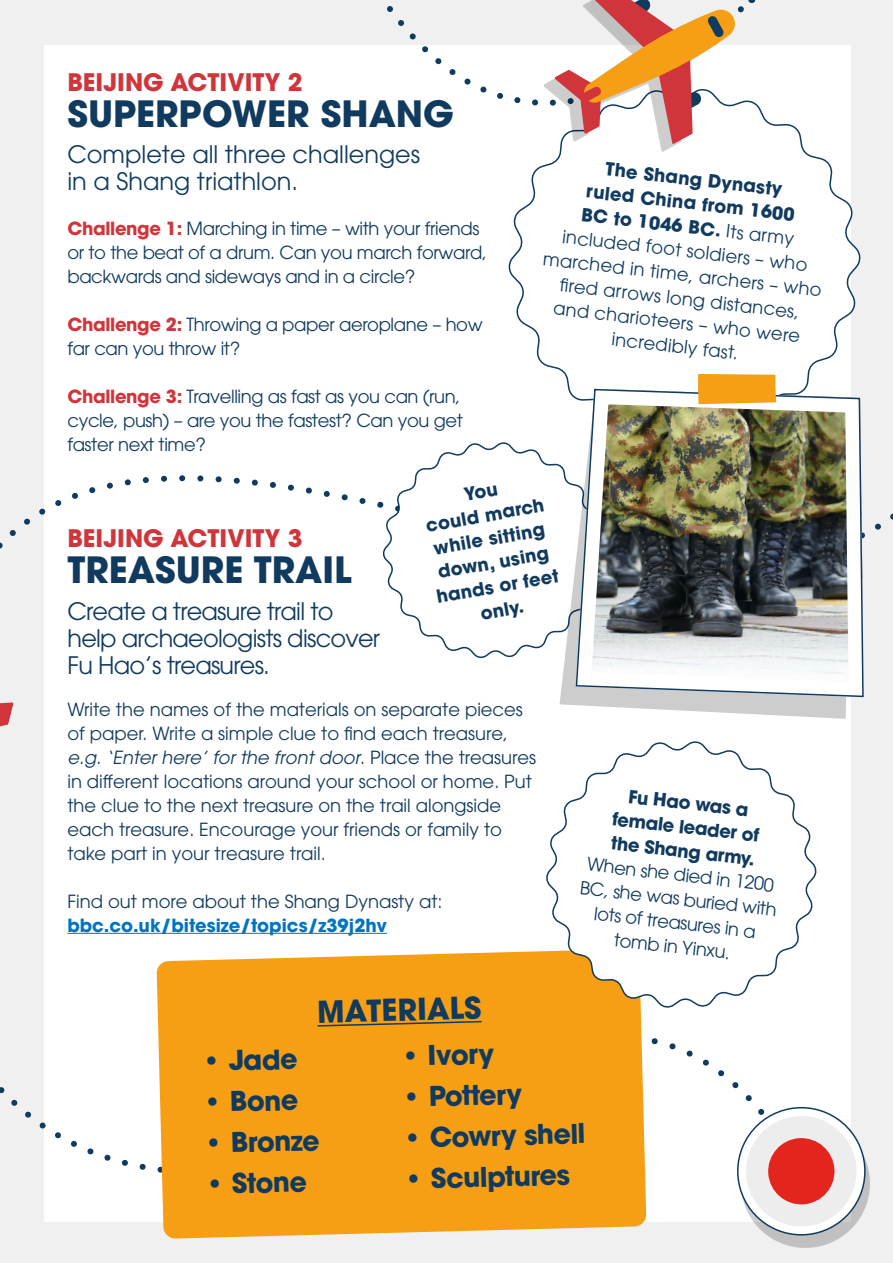
<style>
.page{position:relative;width:893px;height:1263px;background:#f0f0f1}
.page>*{position:absolute;margin:0;border:0;box-sizing:border-box;transform-origin:0 0}
.E_Hedaer{font:700 36px "ITC Avant Garde Pro";color:#103a5e}
.E_Hedaer-2{font:700 30px "ITC Avant Garde Pro";color:#103a5e}
.Body{font:700 27px "ITC Avant Garde Pro";color:#103a5e}
.Body-2{font:24px/27px "ITC Avant Garde Pro";letter-spacing:-.03em;color:#103a5e}
.Body-3{font:24px/27px "ITC Avant Garde Pro";color:#103a5e}
.E_Hedaer-3{font:700 24px "ITC Avant Garde Pro";color:#d0353b}
.Body-4{font:18px/24px "ITC Avant Garde Pro";color:#103a5e}
.Body-5{font:18px/24px "ITC Avant Garde Pro";letter-spacing:-.02em;color:#103a5e}
.t1{font:700 18px/24px "ITC Avant Garde Pro";color:#103a5e;text-align:center}
.s1{font-weight:700;color:#d0353b}
.s2{font-weight:700}
.s3{font-style:italic}
.s4{font-weight:700;color:#0075bf}
</style>
<div class="page">
<div style="left:44px;top:46px;width:807px;height:1176px;background:#fff"></div>
<svg style="left:651px;top:1038px;width:101px;height:59px"></svg>
<svg style="left:371px;top:0;width:382px;height:99px"></svg>
<div style="left:741px;top:1119px;width:129px;height:129px;background:#000;opacity:.2"></div>
<svg style="left:737px;top:1097px;width:133px;height:146px"></svg>
<hr style="left:67px;top:933px;width:320px;height:1px;background:#0075bf">
<div style="left:157px;top:951px;width:489px;height:288px;background:#f69f14"></div>
<svg style="left:316px;top:1020px;width:167px;height:7px"></svg>
<svg style="left:544px;top:741px;width:273px;height:268px"></svg>
<svg style="left:381px;top:442px;width:178px;height:217px"></svg>
<svg style="left:506px;top:87px;width:355px;height:300px"></svg>
<svg style="left:559px;top:464px;width:287px;height:255px"></svg>
<svg style="left:568px;top:381px;width:297px;height:324px"></svg>
<img style="left:575px;top:388px;width:289px;height:310px">
<svg style="left:698px;top:374px;width:78px;height:30px;background:#f6a31e"></svg>
<div style="left:544px;top:0;width:180px;height:151px;background:#000;opacity:.2"></div>
<svg style="left:555px;top:0;width:182px;height:144px"></svg>
<svg style="left:0;top:702px;width:14px;height:25px"></svg>
<p class="E_Hedaer-3" style="left:67px;top:67px;width:237px">BEIJING ACTIVITY 2</p>
<p class="E_Hedaer" style="left:67px;top:90px;width:388px">SUPERPOWER SHANG</p>
<p class="Body-3" style="left:67px;top:141px;width:354px">Complete all three challenges in a Shang triathlon.</p>
<p class="Body-5" style="left:67px;top:217px;width:421px"><span class="s1">Challenge 1:</span> Marching in time – with your friends or to the beat of a drum. Can you march forward, backwards and sideways and in a circle?</p>
<p class="Body-5" style="left:67px;top:313px;width:417px"><span class="s1">Challenge 2:</span> Throwing a paper aeroplane – how far can you throw it?</p>
<p class="Body-5" style="left:67px;top:385px;width:397px"><span class="s1">Challenge 3:</span> Travelling as fast as you can (run, cycle, push) – are you the fastest? Can you get faster next time?</p>
<p class="Body-4" style="left:554px;top:152px;width:282px;text-align:center;rotate:6deg"><span class="s2">The Shang Dynasty<br>ruled China from 1600<br>BC to 1046 BC.</span> Its army included foot soldiers – who marched in time, archers – who fi red arrows long distances, and charioteers – who were incredibly fast.</p>
<p class="t1" style="left:418px;top:490px;width:125px;rotate:-10deg">You<br>could march while sitting down, using hands or feet only.</p>
<p class="E_Hedaer-3" style="left:67px;top:523px;width:237px">BEIJING ACTIVITY 3</p>
<p class="E_Hedaer" style="left:67px;top:546px;width:286px">TREASURE TRAIL</p>
<p class="Body-2" style="left:67px;top:597px;width:314px">Create a treasure trail to help archaeologists discover<br>Fu Hao’s treasures.</p>
<p class="Body-4" style="left:67px;top:697px;width:470px">Write the names of the materials on separate pieces of paper. Write a simple clue to find each treasure, <span class="s3">e.g. ‘Enter here’ for the front door</span>. P l a c e t h e t re a s u re s in different locations around your school or home. Put the clue to the next treasure on the trail alongside each treasure. Encourage your friends or family to take part in your treasure trail.</p>
<p class="Body-4" style="left:67px;top:889px;width:376px">Find out more about the Shang Dynasty at: <span class="s4">bbc.co.uk/bitesize/topics/z39j2hv</span></p>
<p class="E_Hedaer-2" style="left:317px;top:991px;width:166px;rotate:-1deg">MATERIALS</p>
<p class="t1" style="left:616px;top:783px;width:149px;rotate:6deg">Fu Hao was a female leader of the Shang army.</p>
<p class="Body-4" style="left:584px;top:852px;width:199px;text-align:center;rotate:6deg">When she died in 1200<br>BC, she was buried with lots of treasures in a tomb in Yinxu.</p>
<p class="Body" style="left:201px;top:1043px;width:97px;rotate:-2deg">• Jade</p>
<p class="Body" style="left:202px;top:1084px;width:97px;rotate:-2deg">• Bone</p>
<p class="Body" style="left:203px;top:1126px;width:118px;rotate:-2deg">• Bronze</p>
<p class="Body" style="left:204px;top:1166px;width:104px;rotate:-2deg">• Stone</p>
<p class="Body" style="left:400px;top:1038px;width:95px;rotate:-2deg">• Ivory</p>
<p class="Body" style="left:401px;top:1079px;width:122px;rotate:-2deg">• Pottery</p>
<p class="Body" style="left:402px;top:1121px;width:184px;rotate:-2deg">• Cowry shell</p>
<p class="Body" style="left:403px;top:1162px;width:168px;rotate:-2deg">• Sculptures</p>
</div>
